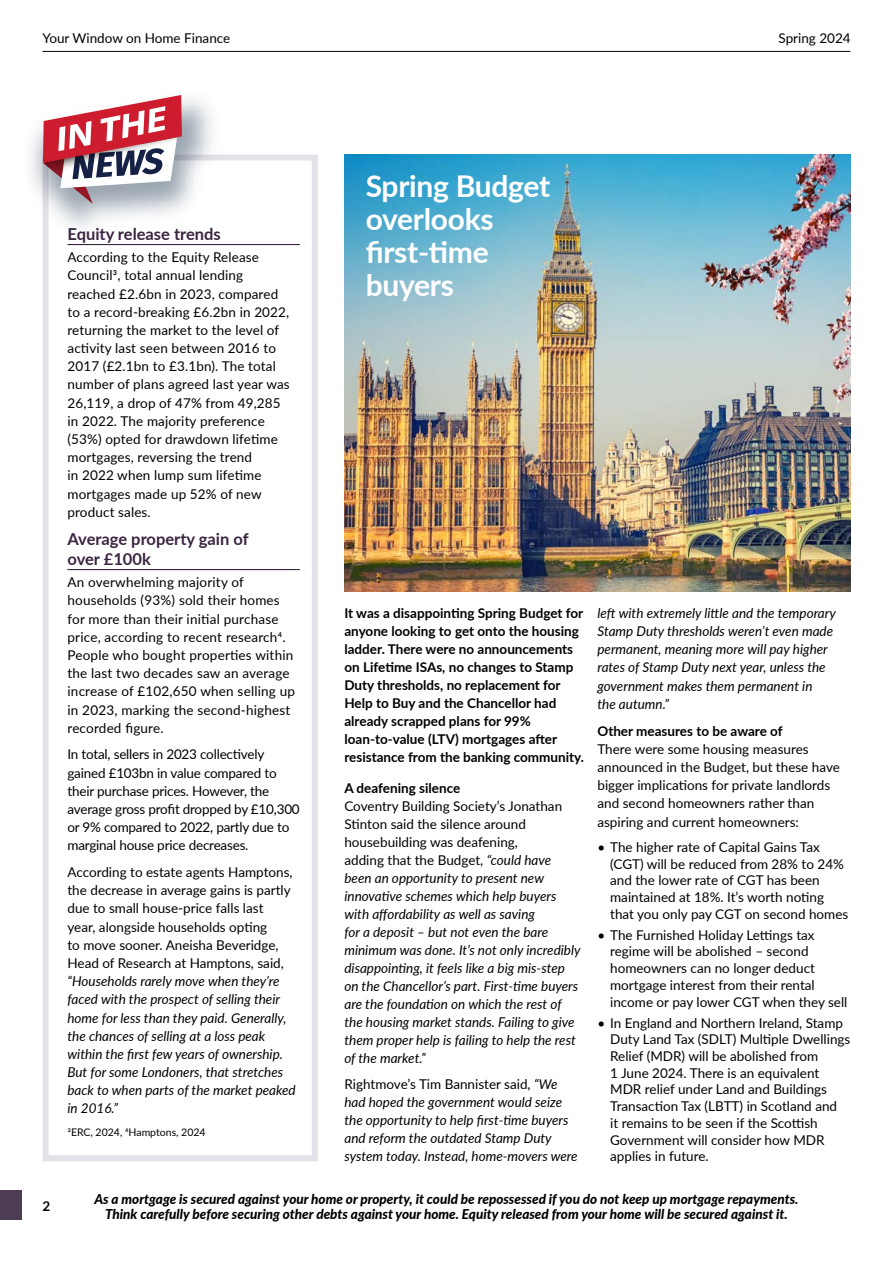
<style>
.page{position:relative;width:893px;height:1263px;background:#fff}
.page>*{position:absolute;margin:0;border:0;box-sizing:border-box;transform-origin:0 0}
.t1{font:700 30px/33px "Lato";letter-spacing:-.01em;color:#fff}
.t2{font:700 16.5px/19.6px "Lato";color:#3b2541}
.t3{font:13.5px/18.1px "Lato";color:#000}
.t4{font:italic 13.5px/18px "Lato";color:#000}
.t5{font:700 13.5px/18px "Lato";color:#000}
.t6{font:italic 800 13.5px/14.2px "Lato";color:#000;text-align:center}
.t7{font:10.5px "Lato";color:#000}
.s1{font-style:normal}
.s2{font-style:italic}
</style>
<div class="page">
<div style="left:0;top:1191px;width:21px;height:29px;background:#4e3b54"></div>
<hr style="left:43px;top:51px;width:807px;height:1px;background:#000">
<img style="left:344px;top:154px;width:506px;height:438px">
<div style="left:43px;top:154px;width:275px;height:1007px;background:#fff;border:6px solid #e5e1e8"></div>
<svg style="left:31px;top:99px;width:194px;height:144px"></svg>
<svg style="left:43px;top:95px;width:139px;height:109px"></svg>
<hr style="left:67px;top:244px;width:233px;height:1px;background:#3b2541">
<hr style="left:67px;top:569px;width:233px;height:1px;background:#3b2541">
<p class="t3" style="left:43px;top:28px;width:189px">Your Window on Home Finance</p>
<p class="t3" style="left:778px;top:28px;width:74px">Spring 2024</p>
<p class="t5" style="left:43px;top:1196px;width:9px">2</p>
<p class="t2" style="left:67px;top:223px;width:155px">Equity release trends</p>
<p class="t3" style="left:67px;top:248px;width:224px">According to the Equity Release<br>Council3, total annual lending reached £2.6bn in 2023, compared to a record-breaking £6.2bn in 2022, returning the market to the level of activity last seen between 2016 to<br>2017 (£2.1bn to £3.1bn). The total number of plans agreed last year was<br>26,119, a drop of 47% from 49,285 in 2022. The majority preference (53%) opted for drawdown lifetime mortgages, reversing the trend<br>in 2022 when lump sum lifetime mortgages made up 52% of new product sales.</p>
<p class="t2" style="left:67px;top:528px;width:183px">Average property gain of over £100k</p>
<p class="t3" style="left:67px;top:573px;width:229px">An overwhelming majority of households (93%) sold their homes for more than their initial purchase price, according to recent research4.<br>People who bought properties within the last two decades saw an average increase of £102,650 when selling up in 2023, marking the second-highest recorded figure.</p>
<p class="t3" style="left:67px;top:745px;width:234px">In total, sellers in 2023 collectively gained £103bn in value compared to their purchase prices. However, the average gross profit dropped by £10,300 or 9% compared to 2022, partly due to marginal house price decreases.</p>
<p class="t3" style="left:67px;top:862px;width:227px">According to estate agents Hamptons, the decrease in average gains is partly due to small house-price falls last year, alongside households opting<br>to move sooner. Aneisha Beveridge, Head of Research at Hamptons, said,</p>
<p class="t4" style="left:67px;top:971px;width:230px">“Households rarely move when they’re faced with the prospect of selling their home for less than they paid. Generally, the chances of selling at a loss peak within the first few years of ownership.<br>But for some Londoners, that stretches back to when parts of the market peaked in 2016.”</p>
<p class="t7" style="left:67px;top:1124px;width:140px">3ERC, 2024, 4Hamptons, 2024</p>
<h1 class="t1" style="left:366px;top:168px;width:186px">Spring Budget overlooks first-time buyers</h1>
<p class="t5" style="left:344px;top:603px;width:241px">It was a disappointing Spring Budget for anyone looking to get onto the housing ladder. There were no announcements on Lifetime ISAs, no changes to Stamp Duty thresholds, no replacement for Help to Buy and the Chancellor had already scrapped plans for 99% loan-to-value (LTV) mortgages after resistance from the banking community.</p>
<p class="t5" style="left:344px;top:778px;width:117px">A deafening silence</p>
<p class="t4" style="left:344px;top:796px;width:238px"><span class="s1">Coventry Building Society’s Jonathan Stinton said the silence around housebuilding was deafening,<br>adding that the Budget,</span> “could have been an opportunity to present new innovative schemes which help buyers with affordability as well as saving<br>for a deposit – but not even the bare minimum was done. It’s not only incredibly disappointing, it feels like a big mis-step on the Chancellor’s part. First-time buyers are the foundation on which the rest of the housing market stands. Failing to give them proper help is failing to help the rest of the market.”</p>
<p class="t4" style="left:344px;top:1075px;width:235px"><span class="s1">Rightmove’s Tim Bannister said,</span> “We had hoped the government would seize the opportunity to help first-time buyers and reform the outdated Stamp Duty system today. Instead, home-movers were</p>
<p class="t4" style="left:597px;top:603px;width:240px">left with extremely little and the temporary Stamp Duty thresholds weren’t even made permanent, meaning more will pay higher rates of Stamp Duty next year, unless the government makes them permanent in<br>the autumn.”</p>
<p class="t5" style="left:597px;top:721px;width:187px">Other measures to be aware of</p>
<p class="t3" style="left:597px;top:739px;width:244px">There were some housing measures announced in the Budget, but these have bigger implications for private landlords and second homeowners rather than aspiring and current homeowners:</p>
<p class="t3" style="left:610px;top:838px;width:240px;line-height:16.6px;text-indent:-13px"><span class="s2">•</span> The higher rate of Capital Gains Tax (CGT) will be reduced from 28% to 24% and the lower rate of CGT has been maintained at 18%. It’s worth noting that you only pay CGT on second homes</p>
<p class="t3" style="left:610px;top:926px;width:239px;line-height:16.6px;text-indent:-13px"><span class="s2">•</span> The Furnished Holiday Lettings tax regime will be abolished – second homeowners can no longer deduct mortgage interest from their rental income or pay lower CGT when they sell</p>
<p class="t3" style="left:610px;top:1014px;width:242px;line-height:16.6px;text-indent:-13px"><span class="s2">•</span> In England and Northern Ireland, Stamp Duty Land Tax (SDLT) Multiple Dwellings Relief (MDR) will be abolished from<br>1 June 2024. There is an equivalent MDR relief under Land and Buildings Transaction Tax (LBTT) in Scotland and<br>it remains to be seen if the Scottish Government will consider how MDR applies in future.</p>
<p class="t6" style="left:94px;top:1192px;width:705px">As a mortgage is secured against your home or property, it could be repossessed if you do not keep up mortgage repayments.<br>Think carefully before securing other debts against your home. Equity released from your home will be secured against it.</p>
</div>
